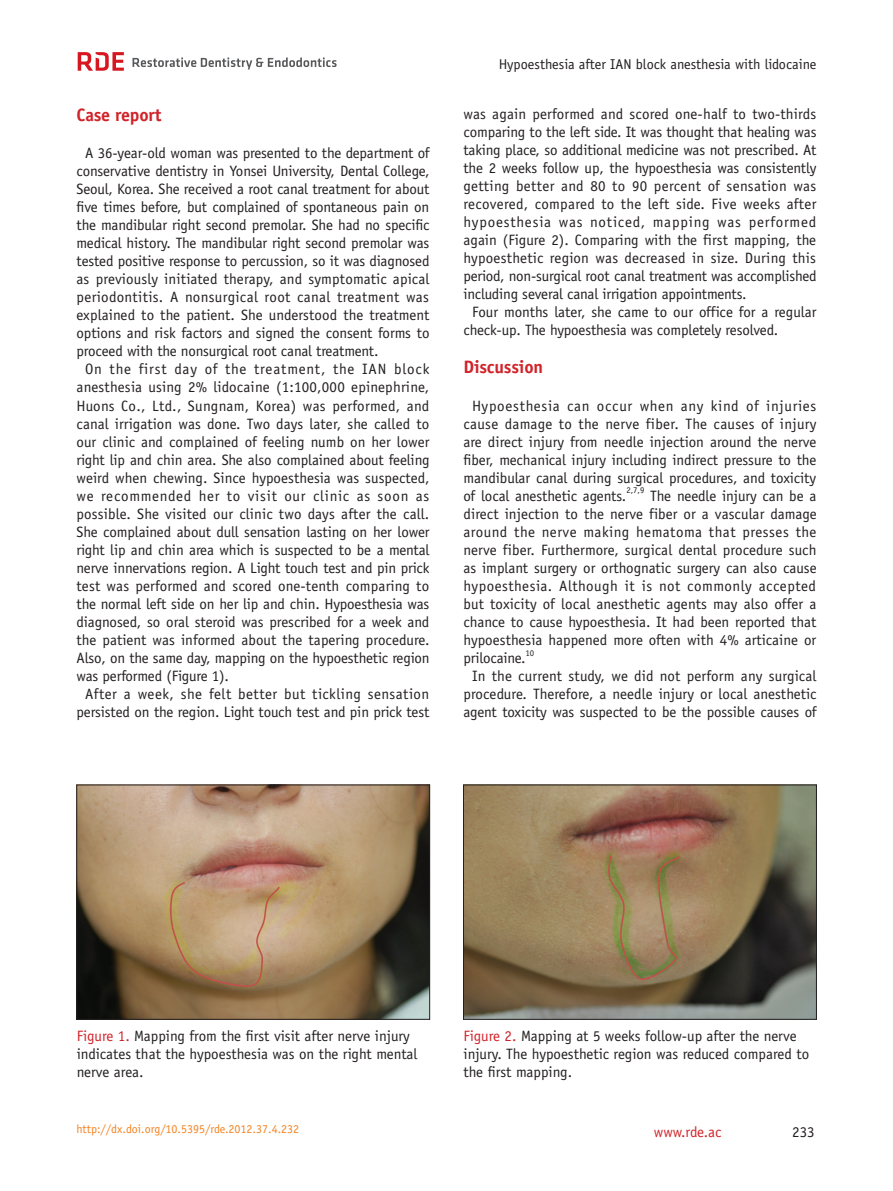
<style>
.page{position:relative;width:893px;height:1191px;background:#fff}
.page>*{position:absolute;margin:0;border:0;box-sizing:border-box;transform-origin:0 0}
.t1{font:700 18px "Officina Sans Std";letter-spacing:-.01em;color:#d1232a}
.t2{font:15px/18px "Officina Sans Std";letter-spacing:-.01em;color:#231f20;text-align:justify}
.t3{font:15px "Officina Sans Std";letter-spacing:.01em;color:#231f20}
.t4{font:15px "Officina Sans Std";letter-spacing:.015em;color:#231f20}
.t5{font:15px "Officina Sans Std";letter-spacing:.025em;color:#231f20}
.t6{font:15px "Officina Sans Std";letter-spacing:.02em;color:#231f20}
.t7{font:15px "Officina Sans Std";letter-spacing:.055em;color:#231f20}
.t8{font:15px "Officina Sans Std";letter-spacing:.03em;color:#231f20}
.t9{font:15px "Officina Sans Std";letter-spacing:.05em;color:#231f20}
.t10{font:15px "Officina Sans Std";color:#d1232a}
.t11{font:14.25px "Officina Sans Std";color:#231f20}
.t12{font:12px "Officina Sans Std";color:#f58220}
.t13{font:8.7px "Officina Sans Std";color:#231f20}
.s1{color:#d1232a}
</style>
<div class="page">
<svg style="left:133px;top:57px;width:204px;height:13px"></svg>
<svg style="left:78px;top:52px;width:46px;height:19px"></svg>
<img style="left:79px;top:786px;width:349px;height:231px">
<div style="left:77px;top:784px;width:353px;height:235px;border:1px solid #231f20"></div>
<img style="left:465px;top:786px;width:350px;height:231px">
<div style="left:463px;top:784px;width:354px;height:235px;border:1px solid #231f20"></div>
<p class="t1" style="left:77px;top:104px;width:86px">Case report</p>
<p class="t2" style="left:85px;top:144px;width:346px">A 36-year-old woman was presented to the department of</p>
<p class="t2" style="left:77px;top:162px;width:354px">conservative dentistry in Yonsei University, Dental College,</p>
<p class="t2" style="left:77px;top:180px;width:354px">Seoul, Korea. She received a root canal treatment for about</p>
<p class="t2" style="left:77px;top:198px;width:354px">five times before, but complained of spontaneous pain on</p>
<p class="t2" style="left:77px;top:216px;width:354px">the mandibular right second premolar. She had no specific</p>
<p class="t2" style="left:77px;top:234px;width:354px">medical history. The mandibular right second premolar was</p>
<p class="t2" style="left:77px;top:252px;width:354px">tested positive response to percussion, so it was diagnosed</p>
<p class="t3" style="left:77px;top:271px;width:354px">as previously initiated therapy, and symptomatic apical</p>
<p class="t5" style="left:77px;top:289px;width:354px">periodontitis. A nonsurgical root canal treatment was</p>
<p class="t2" style="left:77px;top:306px;width:354px">explained to the patient. She understood the treatment</p>
<p class="t2" style="left:77px;top:324px;width:354px">options and risk factors and signed the consent forms to</p>
<p class="t2" style="left:77px;top:342px;width:303px">proceed with the nonsurgical root canal treatment.</p>
<p class="t7" style="left:85px;top:361px;width:346px">On the first day of the treatment, the IAN block</p>
<p class="t4" style="left:77px;top:379px;width:354px">anesthesia using 2% lidocaine (1:100,000 epinephrine,</p>
<p class="t6" style="left:77px;top:397px;width:354px">Huons Co., Ltd., Sungnam, Korea) was performed, and</p>
<p class="t3" style="left:77px;top:415px;width:354px">canal irrigation was done. Two days later, she called to</p>
<p class="t2" style="left:77px;top:432px;width:354px">our clinic and complained of feeling numb on her lower</p>
<p class="t2" style="left:77px;top:450px;width:354px">right lip and chin area. She also complained about feeling</p>
<p class="t2" style="left:77px;top:468px;width:355px">weird when chewing. Since hypoesthesia was suspected,</p>
<p class="t9" style="left:77px;top:487px;width:354px">we recommended her to visit our clinic as soon as</p>
<p class="t3" style="left:77px;top:505px;width:354px">possible. She visited our clinic two days after the call.</p>
<p class="t2" style="left:77px;top:522px;width:354px">She complained about dull sensation lasting on her lower</p>
<p class="t2" style="left:77px;top:540px;width:354px">right lip and chin area which is suspected to be a mental</p>
<p class="t2" style="left:77px;top:558px;width:354px">nerve innervations region. A Light touch test and pin prick</p>
<p class="t3" style="left:77px;top:577px;width:354px">test was performed and scored one-tenth comparing to</p>
<p class="t2" style="left:77px;top:594px;width:354px">the normal left side on her lip and chin. Hypoesthesia was</p>
<p class="t2" style="left:77px;top:612px;width:354px">diagnosed, so oral steroid was prescribed for a week and</p>
<p class="t2" style="left:77px;top:630px;width:354px">the patient was informed about the tapering procedure.</p>
<p class="t2" style="left:77px;top:648px;width:355px">Also, on the same day, mapping on the hypoesthetic region</p>
<p class="t2" style="left:77px;top:666px;width:154px">was performed (Figure 1).</p>
<p class="t8" style="left:85px;top:685px;width:346px">After a week, she felt better but tickling sensation</p>
<p class="t2" style="left:77px;top:702px;width:354px">persisted on the region. Light touch test and pin prick test</p>
<p class="t11" style="left:499px;top:55px;width:319px">Hypoesthesia after IAN block anesthesia with lidocaine</p>
<p class="t3" style="left:463px;top:105px;width:354px">was again performed and scored one-half to two-thirds</p>
<p class="t2" style="left:463px;top:123px;width:354px">comparing to the left side. It was thought that healing was</p>
<p class="t2" style="left:463px;top:141px;width:354px">taking place, so additional medicine was not prescribed. At</p>
<p class="t2" style="left:463px;top:159px;width:355px">the 2 weeks follow up, the hypoesthesia was consistently</p>
<p class="t5" style="left:463px;top:177px;width:354px">getting better and 80 to 90 percent of sensation was</p>
<p class="t6" style="left:463px;top:195px;width:354px">recovered, compared to the left side. Five weeks after</p>
<p class="t7" style="left:463px;top:213px;width:354px">hypoesthesia was noticed, mapping was performed</p>
<p class="t2" style="left:463px;top:231px;width:354px">again (Figure 2). Comparing with the first mapping, the</p>
<p class="t4" style="left:463px;top:249px;width:354px">hypoesthetic region was decreased in size. During this</p>
<p class="t2" style="left:463px;top:267px;width:355px">period, non-surgical root canal treatment was accomplished</p>
<p class="t2" style="left:463px;top:285px;width:285px">including several canal irrigation appointments.</p>
<p class="t2" style="left:472px;top:303px;width:346px">Four months later, she came to our office for a regular</p>
<p class="t2" style="left:463px;top:321px;width:316px">check-up. The hypoesthesia was completely resolved.</p>
<p class="t1" style="left:463px;top:356px;width:81px">Discussion</p>
<p class="t2" style="left:463px;top:396px;width:355px;text-indent:9px">Hypoesthesia can occur when any kind of injuries cause damage to the nerve fiber. The causes of injury are direct injury from needle injection around the nerve fiber, mechanical injury including indirect pressure to the mandibular canal during surgical procedures, and toxicity of local anesthetic agents.</p>
<p class="t13" style="left:626px;top:485px;width:20px">2,7,9</p>
<p class="t2" style="left:463px;top:486px;width:355px;text-indent:187px">The needle injury can be a direct injection to the nerve fiber or a vascular damage around the nerve making hematoma that presses the nerve fiber. Furthermore, surgical dental procedure such as implant surgery or orthognatic surgery can also cause hypoesthesia. Although it is not commonly accepted but toxicity of local anesthetic agents may also offer a chance to cause hypoesthesia. It had been reported that hypoesthesia happened more often with 4% articaine or prilocaine.</p>
<p class="t13" style="left:525px;top:647px;width:10px">10</p>
<p class="t2" style="left:463px;top:666px;width:355px;text-align:center">In the current study, we did not perform any surgical procedure. Therefore, a needle injury or local anesthetic agent toxicity was suspected to be the possible causes of</p>
<p class="t2" style="left:77px;top:1027px;width:342px;text-align:left"><span class="s1">Figure 1.</span> Mapping from the first visit after nerve injury indicates that the hypoesthesia was on the right mental nerve area.</p>
<p class="t2" style="left:463px;top:1027px;width:347px;text-align:left"><span class="s1">Figure 2.</span> Mapping at 5 weeks follow-up after the nerve injury. The hypoesthetic region was reduced compared to the first mapping.</p>
<p class="t12" style="left:77px;top:1121px;width:224px">http://dx.doi.org/10.5395/rde.2012.37.4.232</p>
<p class="t10" style="left:654px;top:1122px;width:69px">www.rde.ac</p>
<p class="t2" style="left:792px;top:1122px;width:24px">233</p>
</div>
